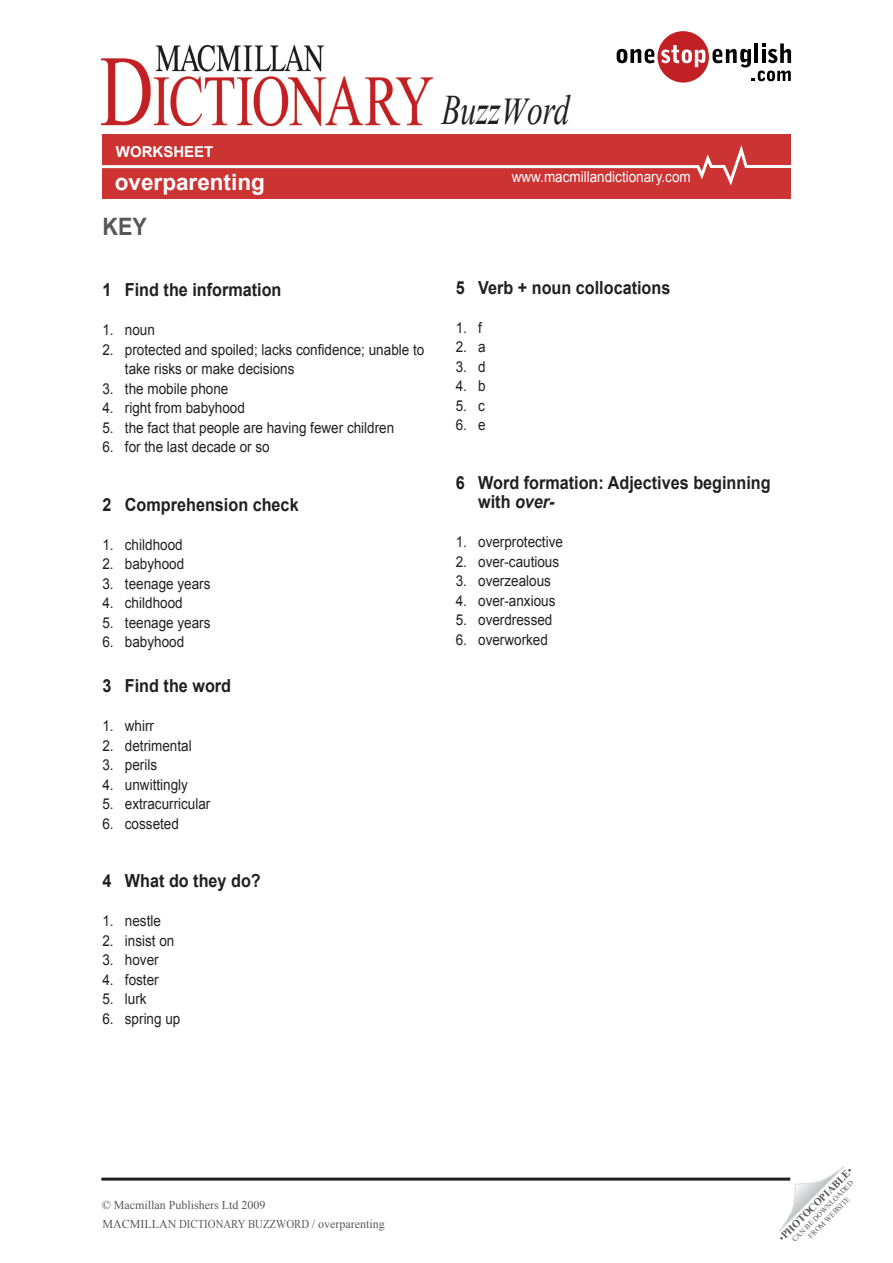
<style>
.page{position:relative;width:893px;height:1263px;background:#fff}
.page>*{position:absolute;margin:0;border:0;box-sizing:border-box;transform-origin:0 0}
.key_exercise_titles{font:italic 42px "Times New Roman";color:#231f20;scale:.75 1}
.key_title{font:700 24px "Arial";color:#57585a;scale:.9 1}
.t1{font:700 22.5px "Arial";color:#fff}
.Gap_fill_text{font:700 18px/19.5px "Arial";color:#231f20;scale:.9 1}
.body_text{font:700 18px "Arial";color:#231f20;scale:.9 1}
.Gap_fill_text-2{font:15px/19.5px "Arial";color:#231f20;scale:.9 1}
.TG_notes{font:15px "Arial";color:#fff;scale:.9 1}
.Gap_fill_text-3{font:700 15px "Arial";color:#fff}
.t2{font:12px "Times New Roman";color:#57585a}
.t3{font:12px "Times New Roman";color:#57585a;scale:.9 1}
.t4{font:700 10.5px "Times New Roman";color:#57585a}
.t5{font:7.5px "Times New Roman";color:#57585a}
.s1{font-size:37.8px}
.s2{font-style:italic}
.s3{font-weight:400}
</style>
<div class="page">
<div style="left:102px;top:134px;width:689px;height:65px;background:#c33"></div>
<svg style="left:617px;top:31px;width:174px;height:52px"></svg>
<svg style="left:779px;top:1167px;width:65px;height:64px"></svg>
<img style="left:101px;top:46px;width:331px;height:79px">
<hr style="left:101px;top:1177px;width:689px;height:3px;background:#231f20">
<svg style="left:102px;top:145px;width:689px;height:41px"></svg>
<p class="Gap_fill_text-3" style="left:116px;top:141px;width:59px">Wor ksheet</p>
<p class="t1" style="left:115px;top:167px;width:152px">overparenting</p>
<p class="key_title" style="left:102px;top:211px;width:51px">KEY</p>
<p class="key_exercise_titles" style="left:441px;top:81px;width:173px">Buzz<span class="s1">W</span>ord</p>
<p class="TG_notes" style="left:512px;top:167px;width:200px">www.macmillandictionary.com</p>
<p class="body_text" style="left:102px;top:278px;width:201px">1 Find the information</p>
<p class="Gap_fill_text-2" style="left:102px;top:320px;width:60px">1. noun</p>
<p class="Gap_fill_text-2" style="left:125px;top:340px;width:334px;text-indent:-23px">2. protected and spoiled; lacks confidence; unable to take risks or make decisions</p>
<p class="Gap_fill_text-2" style="left:102px;top:379px;width:142px">3. the mobile phone</p>
<p class="Gap_fill_text-2" style="left:102px;top:398px;width:160px">4. right from babyhood</p>
<p class="Gap_fill_text-2" style="left:102px;top:418px;width:326px">5. the fact that people are having fewer children</p>
<p class="Gap_fill_text-2" style="left:102px;top:437px;width:187px">6. for the last decade or so</p>
<p class="body_text" style="left:102px;top:492px;width:220px">2 Comprehension check</p>
<p class="Gap_fill_text-2" style="left:102px;top:535px;width:91px">1. childhood</p>
<p class="Gap_fill_text-2" style="left:102px;top:554px;width:92px">2. babyhood</p>
<p class="Gap_fill_text-2" style="left:102px;top:574px;width:122px">3. teenage years</p>
<p class="Gap_fill_text-2" style="left:102px;top:593px;width:91px">4. childhood</p>
<p class="Gap_fill_text-2" style="left:102px;top:613px;width:122px">5. teenage years</p>
<p class="Gap_fill_text-2" style="left:102px;top:632px;width:92px">6. babyhood</p>
<p class="Gap_fill_text" style="left:102px;top:677px;width:145px">3 Find the word</p>
<p class="Gap_fill_text-2" style="left:102px;top:716px;width:59px">1. whirr</p>
<p class="Gap_fill_text-2" style="left:102px;top:736px;width:101px">2. detrimental</p>
<p class="Gap_fill_text-2" style="left:102px;top:755px;width:62px">3. perils</p>
<p class="Gap_fill_text-2" style="left:102px;top:775px;width:97px">4. unwittingly</p>
<p class="Gap_fill_text-2" style="left:102px;top:794px;width:122px">5. extracurricular</p>
<p class="Gap_fill_text-2" style="left:102px;top:814px;width:87px">6. cosseted</p>
<p class="Gap_fill_text" style="left:102px;top:872px;width:178px">4 What do they do?</p>
<p class="Gap_fill_text-2" style="left:102px;top:911px;width:67px">1. nestle</p>
<p class="Gap_fill_text-2" style="left:102px;top:931px;width:82px">2. insist on</p>
<p class="Gap_fill_text-2" style="left:102px;top:950px;width:64px">3. hover</p>
<p class="Gap_fill_text-2" style="left:102px;top:970px;width:64px">4. foster</p>
<p class="Gap_fill_text-2" style="left:102px;top:989px;width:51px">5. lurk</p>
<p class="Gap_fill_text-2" style="left:102px;top:1009px;width:88px">6. spring up</p>
<p class="Gap_fill_text" style="left:456px;top:278px;width:240px">5 Verb + noun collocations</p>
<p class="Gap_fill_text-2" style="left:456px;top:318px;width:31px">1. f</p>
<p class="Gap_fill_text-2" style="left:456px;top:337px;width:35px">2. a</p>
<p class="Gap_fill_text-2" style="left:456px;top:357px;width:35px">3. d</p>
<p class="Gap_fill_text-2" style="left:456px;top:376px;width:35px">4. b</p>
<p class="Gap_fill_text-2" style="left:456px;top:396px;width:34px">5. c</p>
<p class="Gap_fill_text-2" style="left:456px;top:415px;width:35px">6. e</p>
<p class="Gap_fill_text" style="left:478px;top:473px;width:327px;text-indent:-23px">6 Word formation: Adjectives beginning with <span class="s2">over-</span></p>
<p class="Gap_fill_text-2" style="left:456px;top:532px;width:121px">1. overprotective</p>
<p class="Gap_fill_text-2" style="left:456px;top:552px;width:117px">2. over-cautious</p>
<p class="Gap_fill_text-2" style="left:456px;top:571px;width:107px">3. overzealous</p>
<p class="Gap_fill_text-2" style="left:456px;top:591px;width:112px">4. over-anxious</p>
<p class="Gap_fill_text-2" style="left:456px;top:610px;width:109px">5. overdressed</p>
<p class="Gap_fill_text-2" style="left:456px;top:630px;width:104px">6. overworked</p>
<p class="t2" style="left:102px;top:1197px;width:165px">© Macmillan Publishers Ltd 2009</p>
<p class="t2" style="left:102px;top:1216px;width:20px">Macmillan</p>
<p class="t3" style="left:179px;top:1216px;width:17px">Dictionar</p>
<p class="t3" style="left:238px;top:1216px;width:64px">y BuzzWord</p>
<p class="t2" style="left:312px;top:1216px;width:74px">/ overparenting</p>
<p class="t4" style="left:775px;top:1234px;width:101px;rotate:-45deg"><span class="s3">•</span>PHOTOCOPIABLE<span class="s3">•</span></p>
<p class="t5" style="left:790px;top:1237px;width:85px;rotate:-45deg">CAN BE DOWNLOADED</p>
<p class="t5" style="left:806px;top:1233px;width:57px;rotate:-45deg">FROM WEBSITE</p>
</div>
